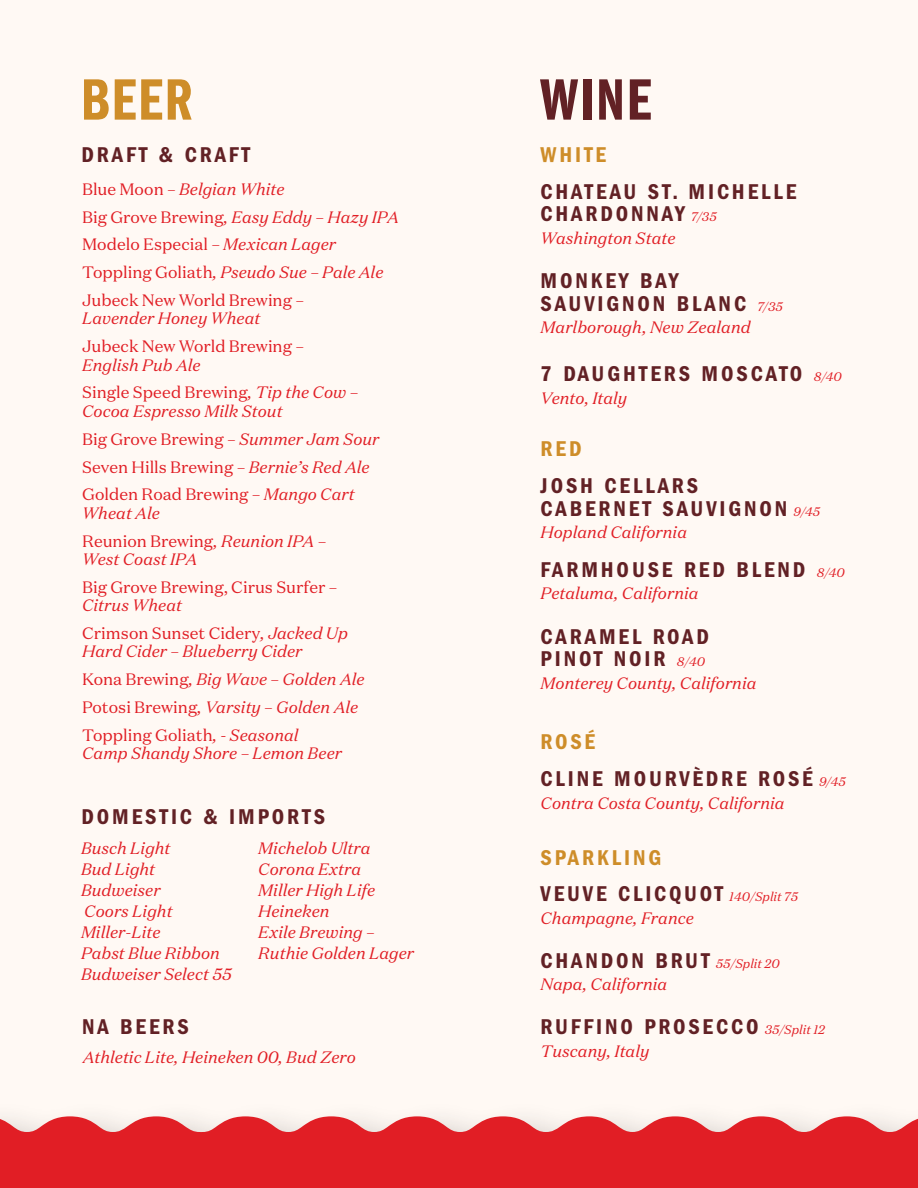
<style>
.page{position:relative;width:918px;height:1188px;background:#fff9f4}
.page>*{position:absolute;margin:0;border:0;box-sizing:border-box;transform-origin:0 0}
.Display_Heading_1{font:60.45px "Franklin Gothic Demi Cmpr";color:#ce8d29}
.Display_Heading_1-2{font:60.45px "Franklin Gothic Demi Cmpr";color:#622125}
.Subheading_-_Left_Align{font:600 condensed 22.2px/22.5px "Franklin Gothic";letter-spacing:.13em;color:#622125}
.Subheading_-_Left_Align-2{font:600 condensed 22.2px "Franklin Gothic";letter-spacing:.13em;color:#ce8d29}
.Subheading_-_Left_Align-3{font:italic 16.5px/18.3px "Domaine Text";color:#e11e25}
.Subheading_-_Left_Align-4{font:16.5px/18.3px "Domaine Text";color:#e11e25}
.s1{font-style:normal}
.s2{font-style:italic}
.s3{font-family:"Domaine Text";font-weight:400;font-style:italic;font-stretch:normal;font-size:12.45px;color:#e11e25}
</style>
<div class="page">
<svg style="left:0;top:1116px;width:918px;height:72px;background:#e23338"></svg>
<p class="Display_Heading_1" style="left:81px;top:66px;width:113px">BEER</p>
<p class="Display_Heading_1-2" style="left:540px;top:66px;width:113px">WINE</p>
<p class="Subheading_-_Left_Align" style="left:82px;top:143px;width:170px">DRAFT &amp; CRAFT</p>
<p class="Subheading_-_Left_Align-3" style="left:82px;top:180px;width:204px"><span class="s1">Blue Moon</span> – Belgian White</p>
<p class="Subheading_-_Left_Align-3" style="left:82px;top:207px;width:318px"><span class="s1">Big Grove Brewing</span>, Easy Eddy – Hazy IPA</p>
<p class="Subheading_-_Left_Align-4" style="left:82px;top:235px;width:256px">Modelo Especial <span class="s2">– Mexican Lager</span></p>
<p class="Subheading_-_Left_Align-3" style="left:82px;top:263px;width:303px"><span class="s1">Toppling Goliath</span>, Pseudo Sue – Pale Ale</p>
<p class="Subheading_-_Left_Align-4" style="left:82px;top:291px;width:223px">Jubeck New World Brewing <span class="s2">–<br>Lavender Honey Wheat</span></p>
<p class="Subheading_-_Left_Align-4" style="left:82px;top:337px;width:223px">Jubeck New World Brewing <span class="s2">–<br>English Pub Ale</span></p>
<p class="Subheading_-_Left_Align-3" style="left:82px;top:383px;width:278px"><span class="s1">Single Speed Brewing</span>, Tip the Cow –<br>Cocoa Espresso Milk Stout</p>
<p class="Subheading_-_Left_Align-4" style="left:82px;top:430px;width:299px">Big Grove Brewing <span class="s2">– Summer Jam Sour</span></p>
<p class="Subheading_-_Left_Align-4" style="left:82px;top:457px;width:289px">Seven Hills Brewing <span class="s2">– Bernie’s Red Ale</span></p>
<p class="Subheading_-_Left_Align-3" style="left:82px;top:485px;width:274px"><span class="s1">Golden Road Brewing</span> – Mango Cart<br>Wheat Ale</p>
<p class="Subheading_-_Left_Align-3" style="left:82px;top:531px;width:246px"><span class="s1">Reunion Brewing</span>, Reunion IPA –<br>West Coast IPA</p>
<p class="Subheading_-_Left_Align-4" style="left:82px;top:578px;width:257px">Big Grove Brewing, Cirus Surfer –<br><span class="s2">Citrus Wheat</span></p>
<p class="Subheading_-_Left_Align-3" style="left:82px;top:624px;width:267px"><span class="s1">Crimson Sunset Cidery</span>, Jacked Up<br>Hard Cider – Blueberry Cider</p>
<p class="Subheading_-_Left_Align-3" style="left:82px;top:670px;width:284px"><span class="s1">Kona Brewing</span>, Big Wave – Golden Ale</p>
<p class="Subheading_-_Left_Align-3" style="left:82px;top:698px;width:278px"><span class="s1">Potosi Brewing</span>, Varsity – Golden Ale</p>
<p class="Subheading_-_Left_Align-3" style="left:82px;top:726px;width:262px"><span class="s1">Toppling Goliath</span>, - Seasonal<br>Camp Shandy Shore – Lemon Beer</p>
<p class="Subheading_-_Left_Align" style="left:82px;top:805px;width:245px">DOMESTIC &amp; IMPORTS</p>
<p class="Subheading_-_Left_Align-3" style="left:81px;top:839px;width:91px">Busch Light</p>
<p class="Subheading_-_Left_Align-3" style="left:81px;top:860px;width:76px">Bud Light</p>
<p class="Subheading_-_Left_Align-3" style="left:81px;top:881px;width:81px">Budweiser</p>
<p class="Subheading_-_Left_Align-3" style="left:84px;top:902px;width:90px">Coors Light</p>
<p class="Subheading_-_Left_Align-3" style="left:81px;top:923px;width:81px">Miller-Lite</p>
<p class="Subheading_-_Left_Align-3" style="left:81px;top:944px;width:140px">Pabst Blue Ribbon</p>
<p class="Subheading_-_Left_Align-3" style="left:81px;top:965px;width:152px">Budweiser Select 55</p>
<p class="Subheading_-_Left_Align" style="left:82px;top:1015px;width:108px">NA BEERS</p>
<p class="Subheading_-_Left_Align-3" style="left:258px;top:839px;width:114px">Michelob Ultra</p>
<p class="Subheading_-_Left_Align-3" style="left:258px;top:860px;width:105px">Corona Extra</p>
<p class="Subheading_-_Left_Align-3" style="left:258px;top:881px;width:118px">Miller High Life</p>
<p class="Subheading_-_Left_Align-3" style="left:258px;top:902px;width:73px">Heineken</p>
<p class="Subheading_-_Left_Align-3" style="left:258px;top:922px;width:157px;line-height:21px">Exile Brewing –<br>Ruthie Golden Lager</p>
<p class="Subheading_-_Left_Align-3" style="left:83px;top:1048px;width:275px">Athletic Lite, Heineken 00, Bud Zero</p>
<p class="Subheading_-_Left_Align-2" style="left:541px;top:142px;width:67px">WHITE</p>
<p class="Subheading_-_Left_Align" style="left:541px;top:180px;width:257px">CHATEAU ST. MICHELLE<br>CHARDONNAY <span class="s3">7/35</span></p>
<p class="Subheading_-_Left_Align-3" style="left:541px;top:228px;width:136px">Washington State</p>
<p class="Subheading_-_Left_Align" style="left:541px;top:270px;width:244px">MONKEY BAY<br>SAUVIGNON BLANC <span class="s3">7/35</span></p>
<p class="Subheading_-_Left_Align-3" style="left:541px;top:318px;width:212px">Marlborough, New Zealand</p>
<p class="Subheading_-_Left_Align" style="left:541px;top:363px;width:303px">7 DAUGHTERS MOSCATO <span class="s3">8/40</span></p>
<p class="Subheading_-_Left_Align-3" style="left:541px;top:389px;width:88px">Vento, Italy</p>
<p class="Subheading_-_Left_Align-2" style="left:541px;top:436px;width:42px">RED</p>
<p class="Subheading_-_Left_Align" style="left:541px;top:475px;width:281px">JOSH CELLARS<br>CABERNET SAUVIGNON <span class="s3">9/45</span></p>
<p class="Subheading_-_Left_Align-3" style="left:541px;top:523px;width:148px">Hopland California</p>
<p class="Subheading_-_Left_Align" style="left:541px;top:558px;width:306px">FARMHOUSE RED BLEND <span class="s3">8/40</span></p>
<p class="Subheading_-_Left_Align-3" style="left:541px;top:584px;width:160px">Petaluma, California</p>
<p class="Subheading_-_Left_Align" style="left:541px;top:625px;width:170px">CARAMEL ROAD<br>PINOT NOIR <span class="s3">8/40</span></p>
<p class="Subheading_-_Left_Align-3" style="left:541px;top:674px;width:218px">Monterey County, California</p>
<p class="Subheading_-_Left_Align-2" style="left:541px;top:729px;width:56px">ROSÉ</p>
<p class="Subheading_-_Left_Align" style="left:541px;top:768px;width:307px">CLINE MOURVÈDRE ROSÉ <span class="s3">9/45</span></p>
<p class="Subheading_-_Left_Align-3" style="left:541px;top:794px;width:246px">Contra Costa County, California</p>
<p class="Subheading_-_Left_Align-2" style="left:541px;top:844px;width:122px">SPARKLING</p>
<p class="Subheading_-_Left_Align" style="left:541px;top:883px;width:259px">VEUVE CLICQUOT <span class="s3">140/Split 75</span></p>
<p class="Subheading_-_Left_Align-3" style="left:541px;top:909px;width:155px">Champagne, France</p>
<p class="Subheading_-_Left_Align" style="left:541px;top:949px;width:241px">CHANDON BRUT <span class="s3">55/Split 20</span></p>
<p class="Subheading_-_Left_Align-3" style="left:541px;top:975px;width:128px">Napa, California</p>
<p class="Subheading_-_Left_Align" style="left:541px;top:1016px;width:286px">RUFFINO PROSECCO <span class="s3">35/Split 12</span></p>
<p class="Subheading_-_Left_Align-3" style="left:541px;top:1041px;width:110px">Tuscany, Italy</p>
</div>
